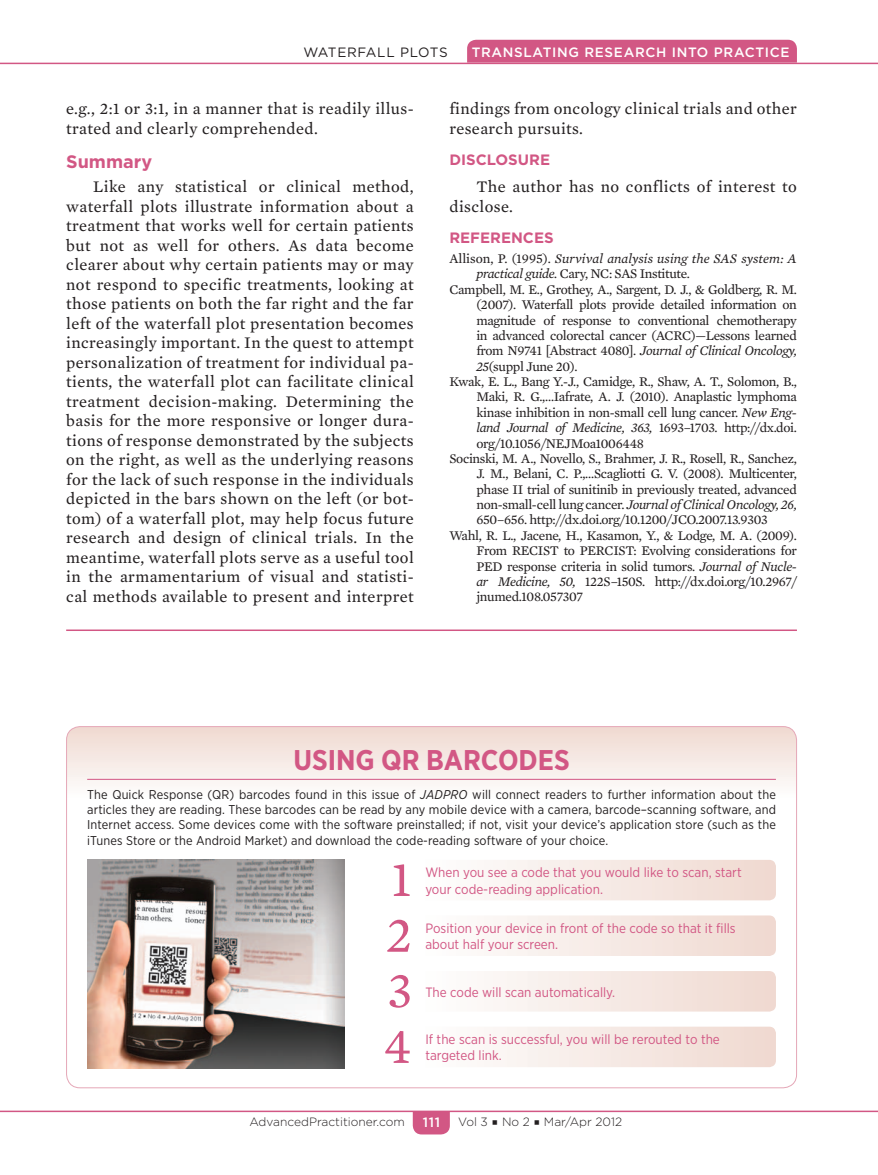
<style>
.page{position:relative;width:878px;height:1175px;background:#fff}
.page>*{position:absolute;margin:0;border:0;box-sizing:border-box;transform-origin:0 0}
.Column_SH_1{font:700 28.5px "Gotham Narrow";color:#d25784}
.Subhead_1{font:700 18px "Gotham";color:#d25784}
.Body_txt{font:16.5px/19.5px "Mercury Text G2";letter-spacing:.025em;color:#231f20}
.Subhead_2{font:700 15px "Gotham";color:#d25784}
.References{font:13.5px/15.3px "Mercury Text G2";letter-spacing:-.025em;color:#231f20;text-align:justify}
.Column_SH_1-2{font:13.5px/16.2px "Gotham Narrow";color:#d25784}
.References-2{font:italic 13.5px/15.3px "Mercury Text G2";color:#231f20}
.t1{font:500 13.5px "Gotham";letter-spacing:.05em;color:#fff}
.RRH_AUTHOR{font:13.5px "Gotham";letter-spacing:.04em;color:#231f20}
.Column_SH_1-3{font:12.75px/15.3px "Gotham Narrow";letter-spacing:.01em;color:#231f20;text-align:justify}
.t2{font:300 12px "Gotham";color:#231f20}
.s1{font-style:normal}
.s2{font-style:italic}
</style>
<div class="page">
<svg style="left:413px;top:1112px;width:37px;height:22px"></svg>
<div style="left:467px;top:40px;width:329px;height:23px;background:#d25784"></div>
<hr style="left:0;top:63px;width:878px;height:1px;background:#d25784">
<hr style="left:0;top:1110px;width:878px;height:2px;background:#d25784">
<svg style="left:68px;top:726px;width:728px;height:361px"></svg>
<hr style="left:87px;top:779px;width:688px;height:1px;background:#d25784">
<svg style="left:418px;top:860px;width:358px;height:40px"></svg>
<svg style="left:394px;top:864px;width:15px;height:32px"></svg>
<svg style="left:418px;top:915px;width:358px;height:41px"></svg>
<svg style="left:387px;top:919px;width:22px;height:32px"></svg>
<svg style="left:418px;top:971px;width:358px;height:40px"></svg>
<svg style="left:389px;top:975px;width:20px;height:32px"></svg>
<svg style="left:418px;top:1026px;width:358px;height:41px"></svg>
<svg style="left:385px;top:1030px;width:24px;height:32px"></svg>
<img style="left:87px;top:860px;width:257px;height:208px">
<hr style="left:66px;top:629px;width:730px;height:2px;background:#d25784">
<p class="RRH_AUTHOR" style="left:303px;top:43px;width:146px">WATERFALL PLOTS</p>
<p class="t1" style="left:471px;top:43px;width:319px">TRANSLATING RESEARCH INTO PRACTICE</p>
<p class="Body_txt" style="left:66px;top:98px;width:349px">e.g., 2:1 or 3:1, in a manner that is readily illus&shy;trated and clearly comprehended.</p>
<p class="Subhead_1" style="left:66px;top:150px;width:87px">Summary</p>
<p class="Body_txt" style="left:66px;top:176px;width:349px;text-align:justify;text-indent:27px">Like any statistical or clinical method, waterfall plots illustrate information about a treatment that works well for certain patients but not as well for others. As data become clearer about why certain patients may or may not respond to specific treatments, looking at those patients on both the far right and the far left of the waterfall plot presentation becomes increasingly important. In the quest to attempt personalization of treatment for individual pa&shy;tients, the waterfall plot can facilitate clinical treatment decision-making. Determining the basis for the more responsive or longer dura&shy;tions of response demonstrated by the subjects on the right, as well as the underlying reasons for the lack of such response in the individuals depicted in the bars shown on the left (or bot&shy;tom) of a waterfall plot, may help focus future research and design of clinical trials. In the meantime, waterfall plots serve as a useful tool in the armamentarium of visual and statisti&shy;cal methods available to present and interpret</p>
<p class="Body_txt" style="left:449px;top:98px;width:349px">findings from oncology clinical trials and other research pursuits.</p>
<p class="Subhead_2" style="left:449px;top:150px;width:102px">DISCLOSURE</p>
<p class="Body_txt" style="left:449px;top:176px;width:349px;text-indent:27px">The author has no conflicts of interest to disclose.</p>
<p class="Subhead_2" style="left:449px;top:228px;width:106px">REFERENCES</p>
<p class="References-2" style="left:476px;top:250px;width:322px;text-indent:-27px"><span class="s1">Allison, P. (1995).</span> Survival analysis using the SAS system: A practical guide. <span class="s1">Cary, NC: SAS Institute.</span></p>
<p class="References" style="left:476px;top:281px;width:322px;text-indent:-27px">Campbell, M. E., Grothey, A., Sargent, D. J., &amp; Goldberg, R. M. (2007). Waterfall plots provide detailed information on magnitude of response to conventional chemotherapy in advanced colorectal cancer (ACRC)—Lessons learned from N9741 [Abstract 4080]. <span class="s2">Journal of Clinical Oncology, 25</span>(suppl June 20).</p>
<p class="References" style="left:476px;top:373px;width:322px;text-indent:-27px">Kwak, E. L., Bang Y.-J., Camidge, R., Shaw, A. T., Solomon, B., Maki, R. G.,…Iafrate, A. J. (2010). Anaplastic lymphoma kinase inhibition in non-small cell lung cancer. <span class="s2">New Eng&shy;land Journal of Medicine, 363,</span> 1693–1703. http://dx.doi. org/10.1056/NEJMoa1006448</p>
<p class="References" style="left:476px;top:450px;width:322px;text-indent:-27px">Socinski, M. A., Novello, S., Brahmer, J. R., Rosell, R., Sanchez, J. M., Belani, C. P.,…Scagliotti G. V. (2008). Multicenter, phase II trial of sunitinib in previously treated, advanced non-small-cell lung cancer. <span class="s2">Journal of Clinical Oncology, 26, </span>650–656. http://dx.doi.org/10.1200/JCO.2007.13.9303</p>
<p class="References" style="left:476px;top:527px;width:322px;text-indent:-27px">Wahl, R. L., Jacene, H., Kasamon, Y., &amp; Lodge, M. A. (2009).<br>From RECIST to PERCIST: Evolving considerations for PED response criteria in solid tumors. <span class="s2">Journal of Nucle&shy;ar Medicine, 50,</span> 122S–150S. http://dx.doi.org/10.2967/ jnumed.108.057307</p>
<p class="Column_SH_1" style="left:293px;top:741px;width:278px">USING QR BARCODES</p>
<p class="Column_SH_1-3" style="left:87px;top:786px;width:690px">The Quick Response (QR) barcodes found in this issue of <span class="s2">JADPRO</span> will connect readers to further information about the articles they are reading. These barcodes can be read by any mobile device with a camera, barcode–scanning software, and Internet access. Some devices come with the software preinstalled; if not, visit your device’s application store (such as the iTunes Store or the Android Market) and download the code-reading software of your choice.</p>
<p class="Column_SH_1-2" style="left:425px;top:864px;width:318px">When you see a code that you would like to scan, start your code-reading application.</p>
<p class="Column_SH_1-2" style="left:425px;top:920px;width:312px">Position your device in front of the code so that it fills about half your screen.</p>
<p class="Column_SH_1-2" style="left:425px;top:983px;width:191px">The code will scan automatically.</p>
<p class="Column_SH_1-2" style="left:425px;top:1031px;width:296px">If the scan is successful, you will be rerouted to the targeted link.</p>
<p class="t2" style="left:249px;top:1114px;width:157px">AdvancedPractitioner.com</p>
<p class="t1" style="left:423px;top:1113px;width:19px">111</p>
<p class="t2" style="left:458px;top:1114px;width:165px">Vol 3 ▪ No 2 ▪ Mar/Apr 2012</p>
</div>
